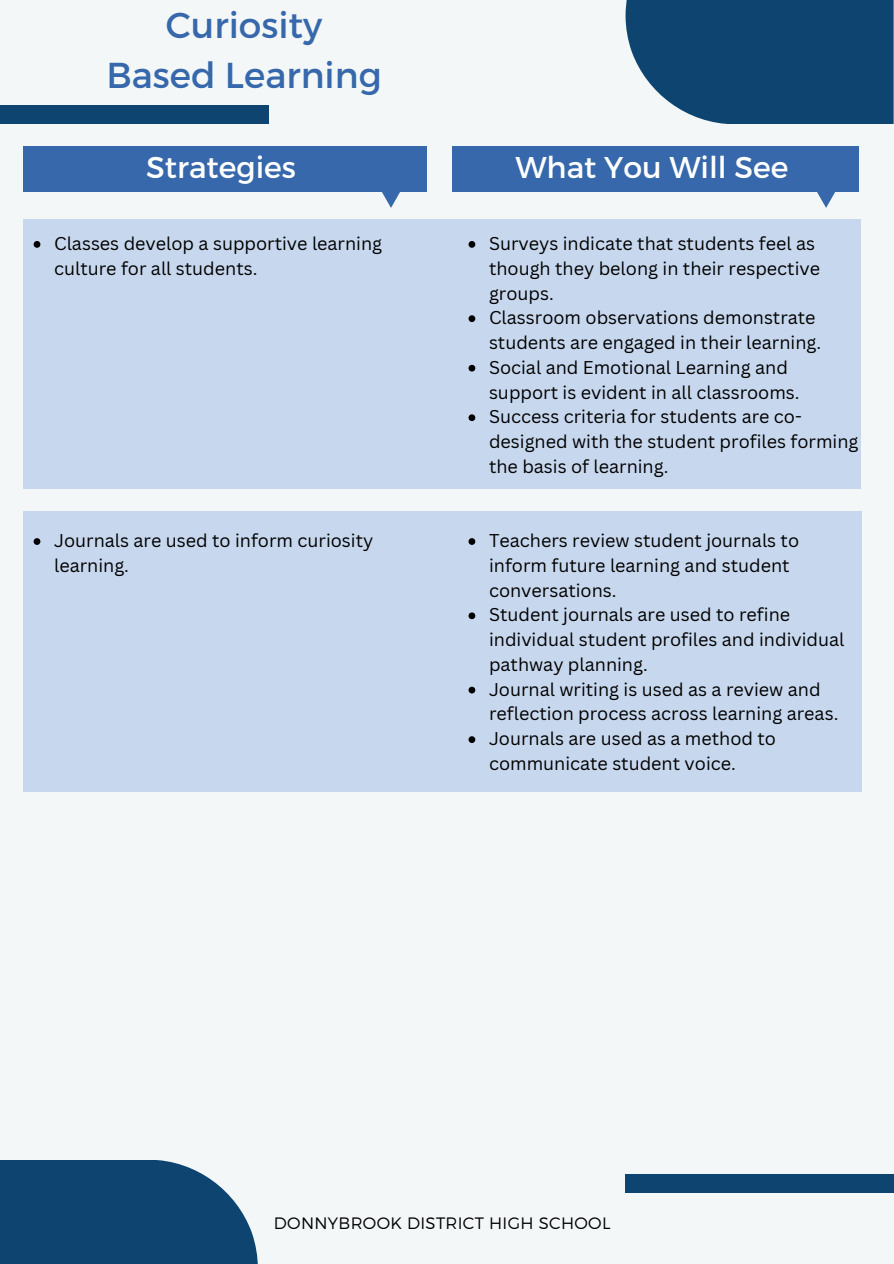
<style>
.page{position:relative;width:894px;height:1264px;background:#fff}
.page>*{position:absolute;margin:0;border:0;box-sizing:border-box;transform-origin:0 0}
.t1{font:36px/49.5px "Montserrat";color:#3668ab;text-align:center}
.t2{font:30px "Montserrat";color:#fff}
.t3{font:18px/24.8px "Canva Sans";color:#000}
.t4{font:300 16.5px "Montserrat";letter-spacing:.02em;color:#000}
</style>
<div class="page">
<div style="left:0;top:0;width:893px;height:1263px;background:#f3f7f7"></div>
<div style="left:0;top:106px;width:268px;height:18px;background:#0e4570"></div>
<div style="left:625px;top:0;width:268px;height:124px;background:#0e4570"></div>
<div style="left:23px;top:146px;width:403px;height:46px;background:#3668ab"></div>
<svg style="left:382px;top:192px;width:18px;height:16px"></svg>
<div style="left:452px;top:146px;width:407px;height:46px;background:#3668ab"></div>
<svg style="left:817px;top:192px;width:18px;height:16px"></svg>
<div style="left:23px;top:219px;width:838px;height:269px;background:#c7d7ed"></div>
<div style="left:23px;top:511px;width:838px;height:280px;background:#c7d7ed"></div>
<svg style="left:468px;top:241px;width:7px;height:7px"></svg>
<svg style="left:468px;top:315px;width:7px;height:7px"></svg>
<svg style="left:468px;top:365px;width:7px;height:6px"></svg>
<svg style="left:468px;top:414px;width:7px;height:7px"></svg>
<svg style="left:468px;top:538px;width:7px;height:7px"></svg>
<svg style="left:468px;top:612px;width:7px;height:7px"></svg>
<svg style="left:468px;top:686px;width:7px;height:7px"></svg>
<svg style="left:468px;top:736px;width:7px;height:7px"></svg>
<div style="left:0;top:1159px;width:258px;height:104px;background:#0e4570"></div>
<svg style="left:34px;top:241px;width:6px;height:7px"></svg>
<svg style="left:34px;top:538px;width:6px;height:7px"></svg>
<div style="left:625px;top:1174px;width:268px;height:18px;background:#0e4570"></div>
<p class="t1" style="left:106px;top:-1px;width:277px">Curiosity<br>Based Learning</p>
<p class="t2" style="left:146px;top:148px;width:151px">Strategies</p>
<p class="t2" style="left:515px;top:148px;width:274px">What You Will See</p>
<p class="t3" style="left:54px;top:231px;width:329px">Classes develop a supportive learning culture for all students.</p>
<p class="t3" style="left:54px;top:528px;width:320px">Journals are used to inform curiosity learning.</p>
<h1 class="t3" style="left:489px;top:231px;width:332px">Surveys indicate that students feel as though they belong in their respective groups.</h1>
<h2 class="t3" style="left:489px;top:305px;width:333px">Classroom observations demonstrate students are engaged in their learning.</h2>
<h2 class="t3" style="left:489px;top:354px;width:312px">Social and Emotional Learning and support is evident in all classrooms.</h2>
<p class="t3" style="left:489px;top:404px;width:371px">Success criteria for students are co&shy;designed with the student profiles forming the basis of learning.</p>
<p class="t3" style="left:489px;top:528px;width:311px">Teachers review student journals to inform future learning and student conversations.</p>
<p class="t3" style="left:489px;top:602px;width:357px">Student journals are used to refine individual student profiles and individual pathway planning.</p>
<p class="t3" style="left:489px;top:676px;width:351px">Journal writing is used as a review and reflection process across learning areas.</p>
<p class="t3" style="left:489px;top:726px;width:288px">Journals are used as a method to communicate student voice.</p>
<h3 class="t4" style="left:274px;top:1211px;width:338px">DONNYBROOK DISTRICT HIGH SCHOOL</h3>
</div>
